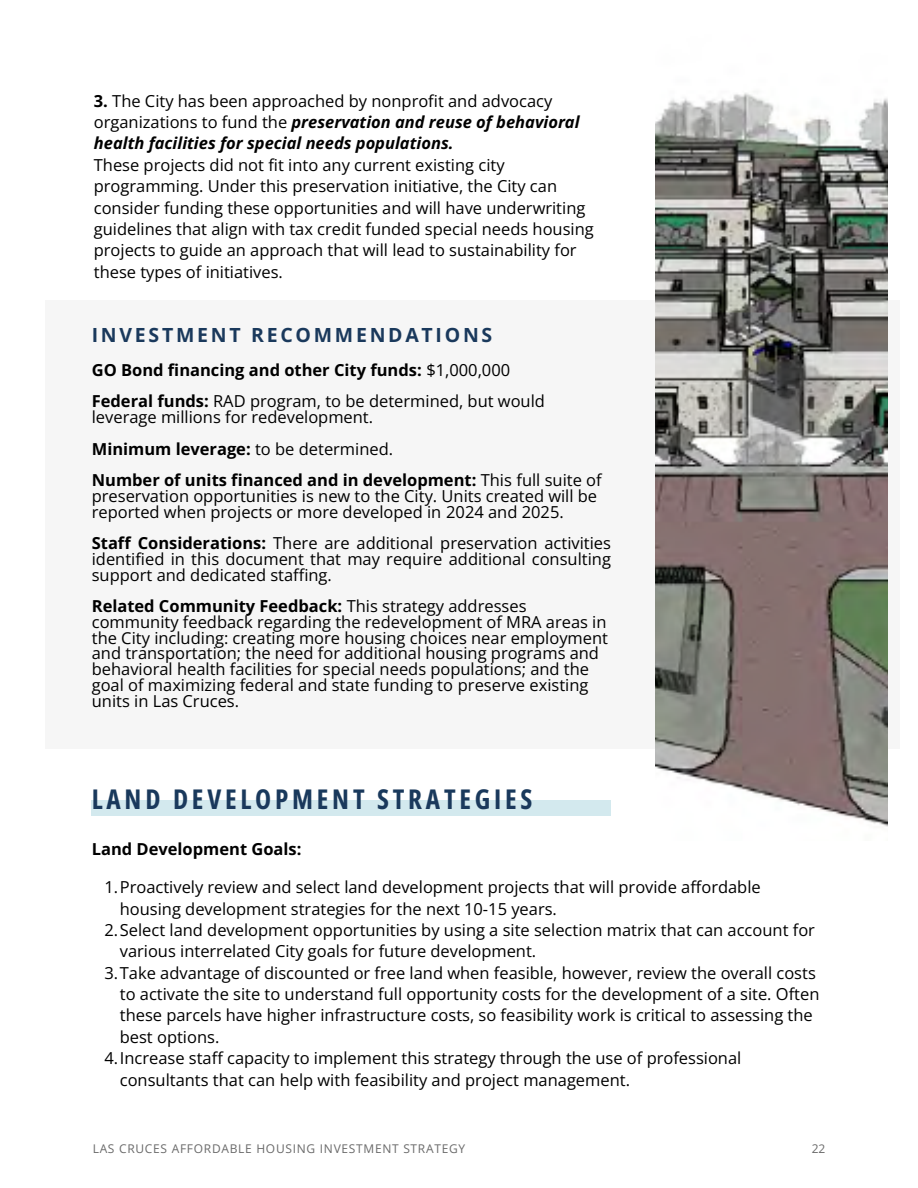
<style>
.page{position:relative;width:918px;height:1188px;background:#fff}
.page>*{position:absolute;margin:0;border:0;box-sizing:border-box;transform-origin:0 0}
.t1{font:700 27.15px "Open Sans Condensed";letter-spacing:.14em;color:#1a395c}
.t2{font:700 19.5px "Open Sans";letter-spacing:.14em;color:#1a395c}
.t3{font:16.5px/21.3px "Open Sans";color:#000}
.t4{font:italic 700 16.5px/21.3px "Open Sans";color:#000}
.t5{font:700 16.5px/31.5px "Open Sans";color:#000}
.t6{font:12px "Open Sans";letter-spacing:.06em;color:#696969}
.s1{font-style:normal}
.s2{font-weight:400;font-style:normal}
.s3{font-weight:400}
.s4{font-weight:700}
.s5{font-style:inherit}
</style>
<div class="page">
<div style="left:45px;top:301px;width:854px;height:448px;background:#f6f6f6"></div>
<img style="left:656px;top:93px;width:232px;height:734px">
<div style="left:91px;top:800px;width:519px;height:16px;background:#d3e9ee"></div>
<p class="t4" style="left:94px;top:90px;width:487px"><span class="s1">3.</span> <span class="s2">The City has been approached by nonprofit and advocacy organizations to fund the</span> preservation and reuse of behavioral health facilities for special needs populations.</p>
<p class="t3" style="left:94px;top:154px;width:501px">These projects did not fit into any current existing city programming. Under this preservation initiative, the City can consider funding these opportunities and will have underwriting guidelines that align with tax credit funded special needs housing projects to guide an approach that will lead to sustainability for these types of initiatives.</p>
<p class="t2" style="left:92px;top:321px;width:402px">INVESTMENT RECOMMENDATIONS</p>
<p class="t5" style="left:92px;top:354px;width:455px">GO Bond financing and other City funds: <span class="s3">$1,000,000<br></span>Federal funds: <span class="s3">RAD program, to be determined, but would</span></p>
<p class="t3" style="left:92px;top:401px;width:511px;line-height:31.5px">leverage millions for redevelopment.<br><span class="s4">Minimum leverage:</span> to be determined.<br><span class="s4">Number of units financed and in development:</span> This full suite of</p>
<p class="t3" style="left:92px;top:488px;width:507px;line-height:15.8px">preservation opportunities is new to the City<span class="s5">. U</span>nits created will be reported when projects or more developed in 2024 and 2025.</p>
<p class="t3" style="left:92px;top:535px;width:521px;line-height:15.8px;text-align:justify"><span class="s4">Staff Considerations:</span> There are additional preservation activities identified in this document that may require additional consulting support and dedicated staffing.</p>
<p class="t3" style="left:92px;top:598px;width:518px;line-height:15.8px"><span class="s4">Related Community Feedback:</span> This strategy addresses community feedback regarding the redevelopment of MRA areas in the <span class="s5">C</span>ity including: creating more housing choices near employment and transportation; the need for additional housing programs and behavioral health facilities for special needs populations; and the goal of maximizing federal and state funding to preserve existing units in Las Cruces.</p>
<p class="t1" style="left:92px;top:780px;width:442px">LAND DEVELOPMENT STRATEGIES</p>
<p class="t5" style="left:92px;top:833px;width:211px">Land Development Goals:</p>
<p class="t3" style="left:120px;top:876px;width:642px;text-indent:-15px">1.Proactively review and select land development projects that will provide affordable housing development strategies for the next 10-15 years.</p>
<p class="t3" style="left:120px;top:919px;width:697px;text-indent:-15px">2.Select land development opportunities by using a site selection matrix that can account for various interrelated City goals for future development.</p>
<p class="t3" style="left:120px;top:962px;width:701px;text-indent:-15px">3.Take advantage of discounted or free land when feasible, however, review the overall costs to activate the site to understand full opportunity costs for the development of a site. Often these parcels have higher infrastructure costs, so feasibility work is critical to assessing the best options.</p>
<p class="t3" style="left:120px;top:1047px;width:623px;text-indent:-15px">4.Increase staff capacity to implement this strategy through the use of professional consultants that can help with feasibility and project management.</p>
<p class="t6" style="left:93px;top:1141px;width:374px">LAS CRUCES AFFORDABLE HOUSING INVESTMENT STRATEGY</p>
<p class="t6" style="left:812px;top:1141px;width:15px">2<span class="s5">2</span></p>
</div>
